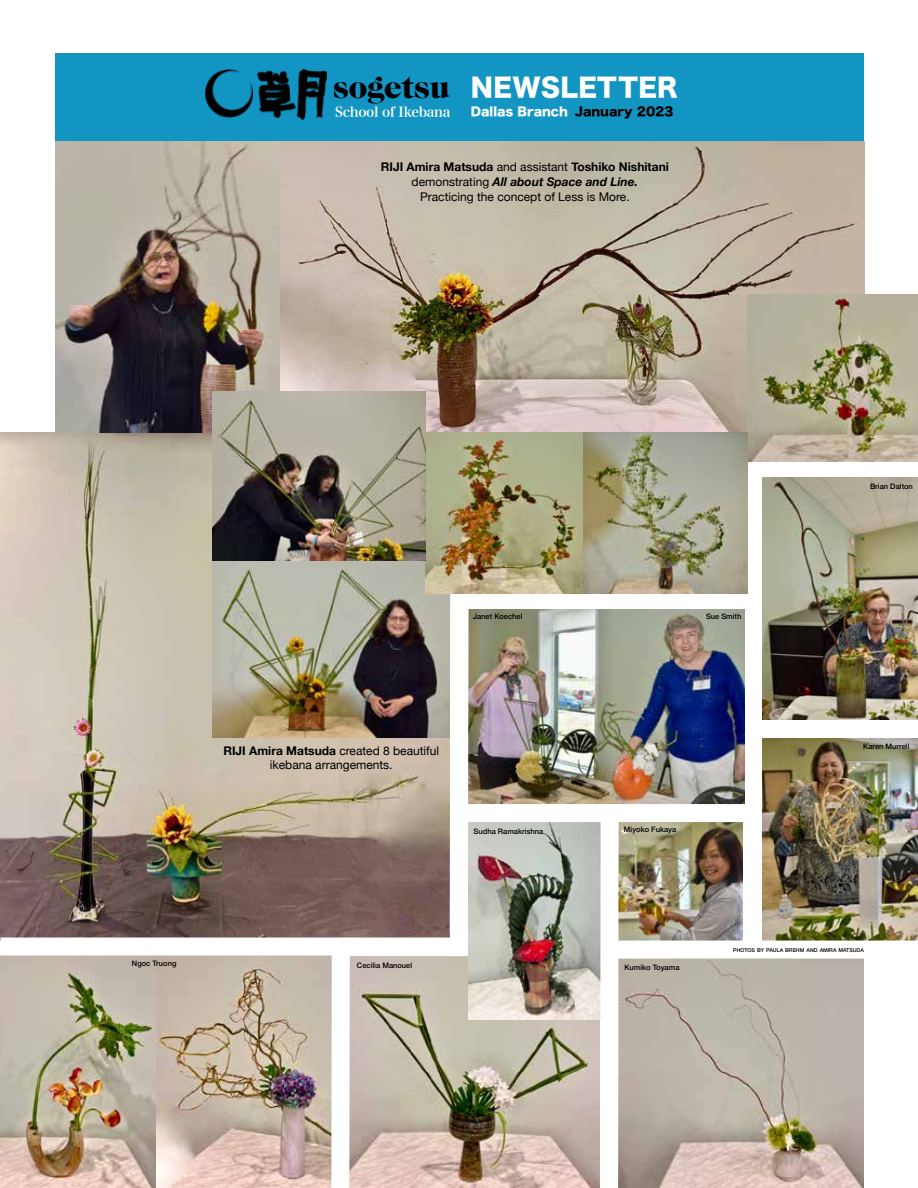
<style>
.page{position:relative;width:918px;height:1188px;background:#fff}
.page>*{position:absolute;margin:0;border:0;box-sizing:border-box;transform-origin:0 0}
.t1{font:31.05px "Caslon Gra D";color:#000}
.t2{font:25.5px "Hira Kaku Std N W8";letter-spacing:.01em;color:#fff}
.t3{font:13.5px "Hira Min Pro W6";letter-spacing:-.03em;color:#fff}
.t4{font:12px/15px "Helvetica Neue";color:#000;text-align:center}
.t5{font:12px "Hira Kaku Std N W8";color:#fff}
.t6{font:500 7.5px "Helvetica Neue";color:#000}
.t7{font:500 5.25px "Helvetica Neue";color:#000}
.s1{font-family:"Hira Kaku Std W8";color:#000}
.s2{font-weight:700}
.s3{font-weight:700;font-style:italic}
</style>
<div class="page">
<svg style="left:744px;top:480px;width:19px;height:324px"></svg>
<div style="left:449px;top:590px;width:469px;height:18px;background:#fff"></div>
<img style="left:0;top:433px;width:441px;height:504px">
<div style="left:56px;top:54px;width:808px;height:87px;background:#1295c3"></div>
<img style="left:206px;top:70px;width:121px;height:49px">
<img style="left:56px;top:141px;width:225px;height:292px">
<img style="left:0;top:956px;width:322px;height:232px">
<img style="left:628px;top:959px;width:236px;height:229px">
<img style="left:281px;top:141px;width:584px;height:291px">
<img style="left:213px;top:561px;width:228px;height:177px">
<img style="left:425px;top:432px;width:159px;height:161px">
<img style="left:747px;top:295px;width:171px;height:167px">
<img style="left:477px;top:609px;width:267px;height:195px">
<img style="left:584px;top:432px;width:163px;height:161px">
<img style="left:762px;top:738px;width:156px;height:203px">
<img style="left:763px;top:478px;width:155px;height:242px">
<img style="left:213px;top:391px;width:212px;height:170px">
<img style="left:359px;top:956px;width:232px;height:232px">
<img style="left:628px;top:822px;width:115px;height:119px">
<img style="left:468px;top:822px;width:123px;height:198px">
<div style="left:756px;top:720px;width:162px;height:18px;background:#fff"></div>
<svg style="left:591px;top:788px;width:37px;height:400px"></svg>
<svg style="left:322px;top:923px;width:37px;height:265px"></svg>
<svg style="left:441px;top:576px;width:36px;height:398px"></svg>
<h1 class="t1" style="left:333px;top:69px;width:118px">sogetsu</h1>
<p class="t3" style="left:335px;top:100px;width:117px">School of Ikebana</p>
<h2 class="t2" style="left:471px;top:73px;width:209px">NEWSLETTER</h2>
<p class="t5" style="left:471px;top:105px;width:204px">Dallas Branch <span class="s1">JANUARY 2023</span></p>
<p class="t4" style="left:381px;top:160px;width:290px"><span class="s2">RIJI Amira Matsuda</span> and assistant <span class="s2">Toshiko Nishitani </span>demonstrating <span class="s3">All about Space and Line.<br></span>Practicing the concept of Less is More.</p>
<p class="t6" style="left:870px;top:480px;width:44px">Brian Dalton</p>
<p class="t6" style="left:473px;top:611px;width:51px">Janet Koechel</p>
<p class="t6" style="left:706px;top:611px;width:37px">Sue Smith</p>
<p class="t4" style="left:223px;top:745px;width:217px;line-height:13.5px"><span class="s2">RIJI Amira Matsuda</span> created 8 beautiful ikebana arrangements.</p>
<p class="t6" style="left:474px;top:825px;width:71px">Sudha Ramakrishna</p>
<p class="t6" style="left:624px;top:824px;width:54px">Miyoko Fukaya</p>
<p class="t6" style="left:132px;top:958px;width:46px">Ngoc Truong</p>
<p class="t6" style="left:357px;top:960px;width:57px">Cecilia Manouel</p>
<p class="t6" style="left:624px;top:961px;width:57px">Kumiko Toyama</p>
<p class="t6" style="left:863px;top:740px;width:48px">Karen Murrell</p>
<p class="t7" style="left:733px;top:946px;width:132px">PHOTOS BY PAULA BREHM AND AMIRA MATSUDA</p>
</div>
